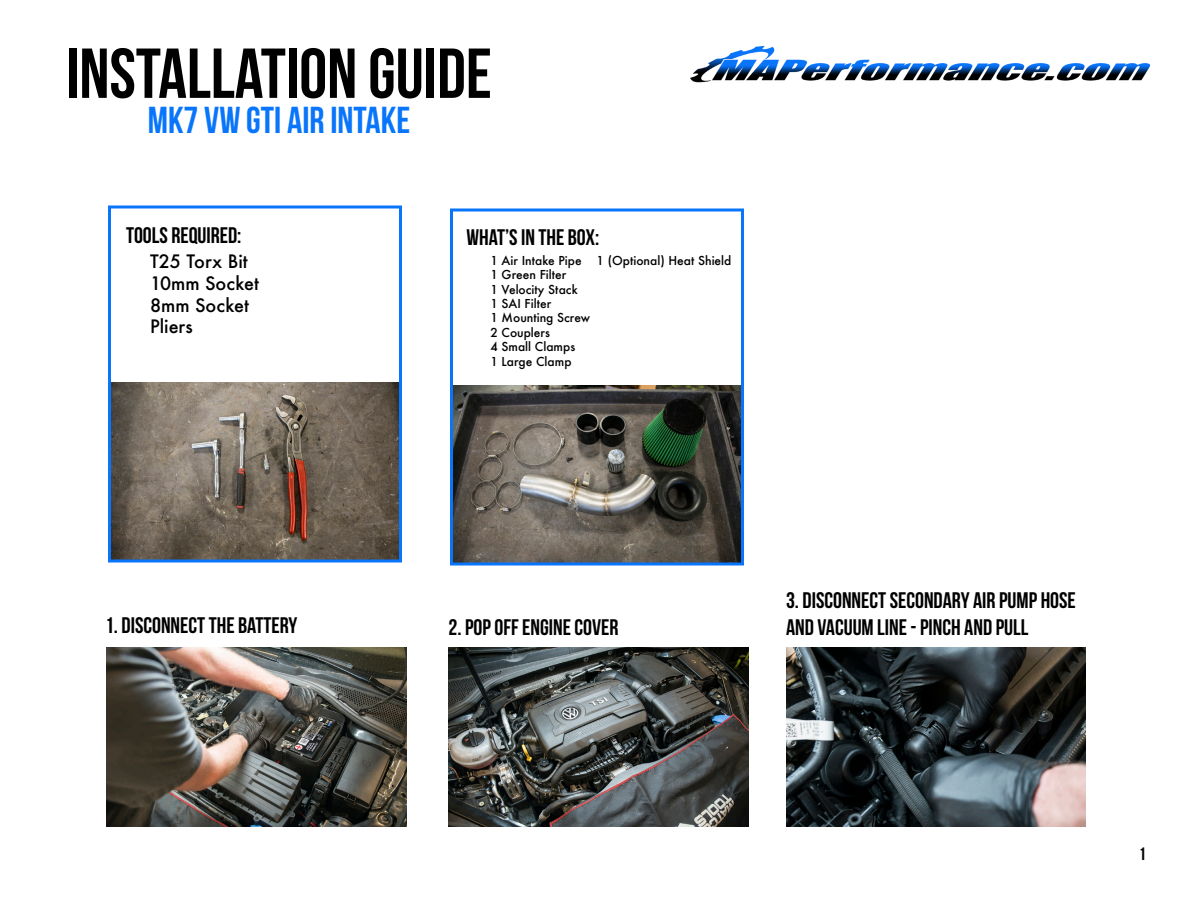
<style>
.page{position:relative;width:1200px;height:900px;background:#fff}
.page>*{position:absolute;margin:0;border:0;box-sizing:border-box;transform-origin:0 0}
.t1{font:70.5px "Bebas Neue";color:#000}
.t2{font:37.5px "Bebas Neue";color:#0875fb}
.t3{font:22.5px "Bebas Neue";color:#000}
.t4{font:500 18px "Futura";color:#000}
.t5{font:18px "Bebas Neue";color:#000}
.t6{font:500 12px "Futura";color:#000}
</style>
<div class="page">
<img style="left:690px;top:45px;width:461px;height:38px">
<img style="left:106px;top:648px;width:300px;height:178px">
<img style="left:448px;top:648px;width:300px;height:178px">
<img style="left:786px;top:648px;width:300px;height:178px">
<img style="left:112px;top:382px;width:286px;height:176px">
<img style="left:454px;top:386px;width:286px;height:176px">
<div style="left:108px;top:206px;width:294px;height:356px;border:3px solid #0875fb"></div>
<div style="left:450px;top:208px;width:294px;height:358px;border:3px solid #0875fb"></div>
<p class="t1" style="left:66px;top:35px;width:427px">INSTALLATION GUIDE</p>
<p class="t2" style="left:148px;top:100px;width:264px">MK7 VW GTI AIR INTAKE</p>
<p class="t3" style="left:126px;top:223px;width:117px">TOOLS REQUIRED:</p>
<p class="t4" style="left:150px;top:249px;width:99px">T25 Torx Bit</p>
<p class="t4" style="left:150px;top:271px;width:111px">10mm Socket</p>
<p class="t4" style="left:150px;top:293px;width:101px">8mm Socket</p>
<p class="t4" style="left:150px;top:314px;width:44px">Pliers</p>
<p class="t3" style="left:466px;top:225px;width:134px">WHAT’S IN THE BOX:</p>
<p class="t6" style="left:490px;top:252px;width:242px">1 Air Intake Pipe 1 (Optional) Heat Shield</p>
<p class="t6" style="left:490px;top:267px;width:77px">1 Green Filter</p>
<p class="t6" style="left:490px;top:281px;width:89px">1 Velocity Stack</p>
<p class="t6" style="left:490px;top:295px;width:62px">1 SAI Filter</p>
<p class="t6" style="left:490px;top:310px;width:101px">1 Mounting Screw</p>
<p class="t6" style="left:490px;top:324px;width:61px">2 Couplers</p>
<p class="t6" style="left:490px;top:339px;width:86px">4 Small Clamps</p>
<p class="t6" style="left:490px;top:353px;width:83px">1 Large Clamp</p>
<p class="t3" style="left:105px;top:613px;width:194px">1. DISCONNECT THE BATTERY</p>
<p class="t3" style="left:448px;top:615px;width:172px">2. POP OFF ENGINE COVER</p>
<p class="t3" style="left:786px;top:588px;width:291px">3. DISCONNECT SECONDARY AIR PUMP HOSE</p>
<p class="t3" style="left:786px;top:615px;width:244px">AND VACUUM LINE - PINCH AND PULL</p>
<p class="t5" style="left:1139px;top:843px;width:9px">1</p>
</div>
